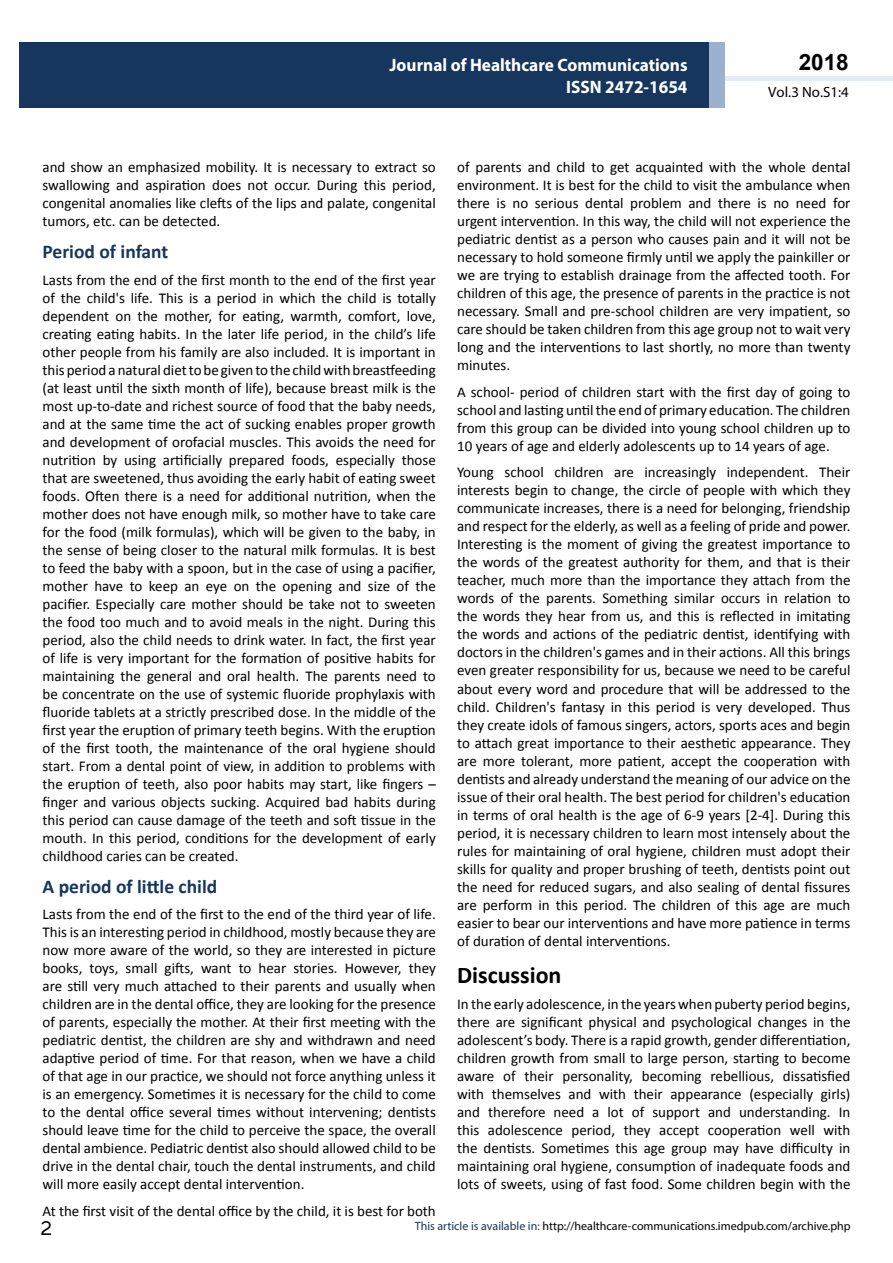
<style>
.page{position:relative;width:893px;height:1263px;background:#fff}
.page>*{position:absolute;margin:0;border:0;box-sizing:border-box;transform-origin:0 0}
.t1{font:25.5px "Tunga";color:#000}
.t2{font:700 24px "Calibri";color:#000}
.t3{font:700 22.5px "Arial";color:#000}
.t4{font:700 19.5px "Calibri";color:#16365d}
.t5{font:700 18px/21.6px "Myriad Pro";color:#fff;text-align:right;scale:.96 1}
.t6{font:15px/18px "Calibri";color:#000;text-align:justify}
.t7{font:14.85px "Myriad Pro";color:#000}
.t8{font:12px "Myriad Pro";color:#000}
.s1{color:#16365d}
</style>
<div class="page">
<div style="left:725px;top:76px;width:168px;height:5px;background:#e4ebf2"></div>
<div style="left:19px;top:42px;width:690px;height:66px;background:#16365d"></div>
<div style="left:709px;top:42px;width:16px;height:66px;background:#9bb1cf"></div>
<p class="t5" style="left:389px;top:54px;width:312px">Journal of Healthcare Communications<br>ISSN 2472-1654</p>
<p class="t5" style="left:517px;top:53px;width:198px">ARCHIVOS DE MEDICINA<br>ISSN 1698-9 65</p>
<h3 class="t3" style="left:799px;top:47px;width:52px">2018</h3>
<p class="t7" style="left:768px;top:83px;width:82px">Vol.3 No.S1:4</p>
<p class="t6" style="left:43px;top:158px;width:395px">and show an emphasized mobility. It is necessary to extract so swallowing and aspiration does not occur. During this period, congenital anomalies like clefts of the lips and palate, congenital tumors, etc. can be detected.</p>
<h3 class="t4" style="left:43px;top:239px;width:127px">Period of infant</h3>
<p class="t6" style="left:43px;top:271px;width:395px">Lasts from the end of the first month to the end of the first year of the child's life. This is a period in which the child is totally dependent on the mother, for eating, warmth, comfort, love, creating eating habits. In the later life period, in the child’s life other people from his family are also included. It is important in this period a natural diet to be given to the child with breastfeeding (at least until the sixth month of life), because breast milk is the most up-to-date and richest source of food that the baby needs, and at the same time the act of sucking enables proper growth and development of orofacial muscles. This avoids the need for nutrition by using artificially prepared foods, especially those that are sweetened, thus avoiding the early habit of eating sweet foods. Often there is a need for additional nutrition, when the mother does not have enough milk, so mother have to take care for the food (milk formulas), which will be given to the baby, in the sense of being closer to the natural milk formulas. It is best to feed the baby with a spoon, but in the case of using a pacifier, mother have to keep an eye on the opening and size of the pacifier. Especially care mother should be take not to sweeten the food too much and to avoid meals in the night. During this period, also the child needs to drink water. In fact, the first year of life is very important for the formation of positive habits for maintaining the general and oral health. The parents need to be concentrate on the use of systemic fluoride prophylaxis with fluoride tablets at a strictly prescribed dose. In the middle of the first year the eruption of primary teeth begins. With the eruption of the first tooth, the maintenance of the oral hygiene should start. From a dental point of view, in addition to problems with the eruption of teeth, also poor habits may start, like fingers – finger and various objects sucking. Acquired bad habits during this period can cause damage of the teeth and soft tissue in the mouth. In this period, conditions for the development of early childhood caries can be created.</p>
<h3 class="t4" style="left:43px;top:874px;width:176px">A period of little child</h3>
<p class="t6" style="left:43px;top:905px;width:395px">Lasts from the end of the first to the end of the third year of life.<br>This is an interesting period in childhood, mostly because they are now more aware of the world, so they are interested in picture books, toys, small gifts, want to hear stories. However, they are still very much attached to their parents and usually when children are in the dental office, they are looking for the presence of parents, especially the mother. At their first meeting with the pediatric dentist, the children are shy and withdrawn and need adaptive period of time. For that reason, when we have a child of that age in our practice, we should not force anything unless it is an emergency. Sometimes it is necessary for the child to come to the dental office several times without intervening; dentists should leave time for the child to perceive the space, the overall dental ambience. Pediatric dentist also should allowed child to be drive in the dental chair, touch the dental instruments, and child will more easily accept dental intervention.</p>
<p class="t6" style="left:43px;top:1202px;width:395px">At the first visit of the dental office by the child, it is best for both</p>
<p class="t6" style="left:457px;top:158px;width:395px">of parents and child to get acquainted with the whole dental environment. It is best for the child to visit the ambulance when there is no serious dental problem and there is no need for urgent intervention. In this way, the child will not experience the pediatric dentist as a person who causes pain and it will not be necessary to hold someone firmly until we apply the painkiller or we are trying to establish drainage from the affected tooth. For children of this age, the presence of parents in the practice is not necessary. Small and pre-school children are very impatient, so care should be taken children from this age group not to wait very long and the interventions to last shortly, no more than twenty minutes.</p>
<p class="t6" style="left:457px;top:383px;width:395px">A school- period of children start with the first day of going to school and lasting until the end of primary education. The children from this group can be divided into young school children up to 10 years of age and elderly adolescents up to 14 years of age.</p>
<p class="t6" style="left:457px;top:463px;width:395px">Young school children are increasingly independent. Their interests begin to change, the circle of people with which they communicate increases, there is a need for belonging, friendship and respect for the elderly, as well as a feeling of pride and power.<br>Interesting is the moment of giving the greatest importance to the words of the greatest authority for them, and that is their teacher, much more than the importance they attach from the words of the parents. Something similar occurs in relation to the words they hear from us, and this is reflected in imitating the words and actions of the pediatric dentist, identifying with doctors in the children's games and in their actions. All this brings even greater responsibility for us, because we need to be careful about every word and procedure that will be addressed to the child. Children's fantasy in this period is very developed. Thus they create idols of famous singers, actors, sports aces and begin to attach great importance to their aesthetic appearance. They are more tolerant, more patient, accept the cooperation with dentists and already understand the meaning of our advice on the issue of their oral health. The best period for children's education in terms of oral health is the age of 6-9 years [2-4]. During this period, it is necessary children to learn most intensely about the rules for maintaining of oral hygiene, children must adopt their skills for quality and proper brushing of teeth, dentists point out the need for reduced sugars, and also sealing of dental fissures are perform in this period. The children of this age are much easier to bear our interventions and have more patience in terms of duration of dental interventions.</p>
<h2 class="t2" style="left:457px;top:959px;width:106px">Discussion</h2>
<p class="t6" style="left:457px;top:995px;width:395px">In the early adolescence, in the years when puberty period begins, there are significant physical and psychological changes in the adolescent’s body. There is a rapid growth, gender differentiation, children growth from small to large person, starting to become aware of their personality, becoming rebellious, dissatisfied with themselves and with their appearance (especially girls) and therefore need a lot of support and understanding. In this adolescence period, they accept cooperation well with the dentists. Sometimes this age group may have difficulty in maintaining oral hygiene, consumption of inadequate foods and lots of sweets, using of fast food. Some children begin with the</p>
<h1 class="t1" style="left:41px;top:1211px;width:13px">2</h1>
<p class="t8" style="left:415px;top:1218px;width:437px"><span class="s1">This article is available in:</span> http://healthcare-communications.imedpub.com/archive.php</p>
</div>
